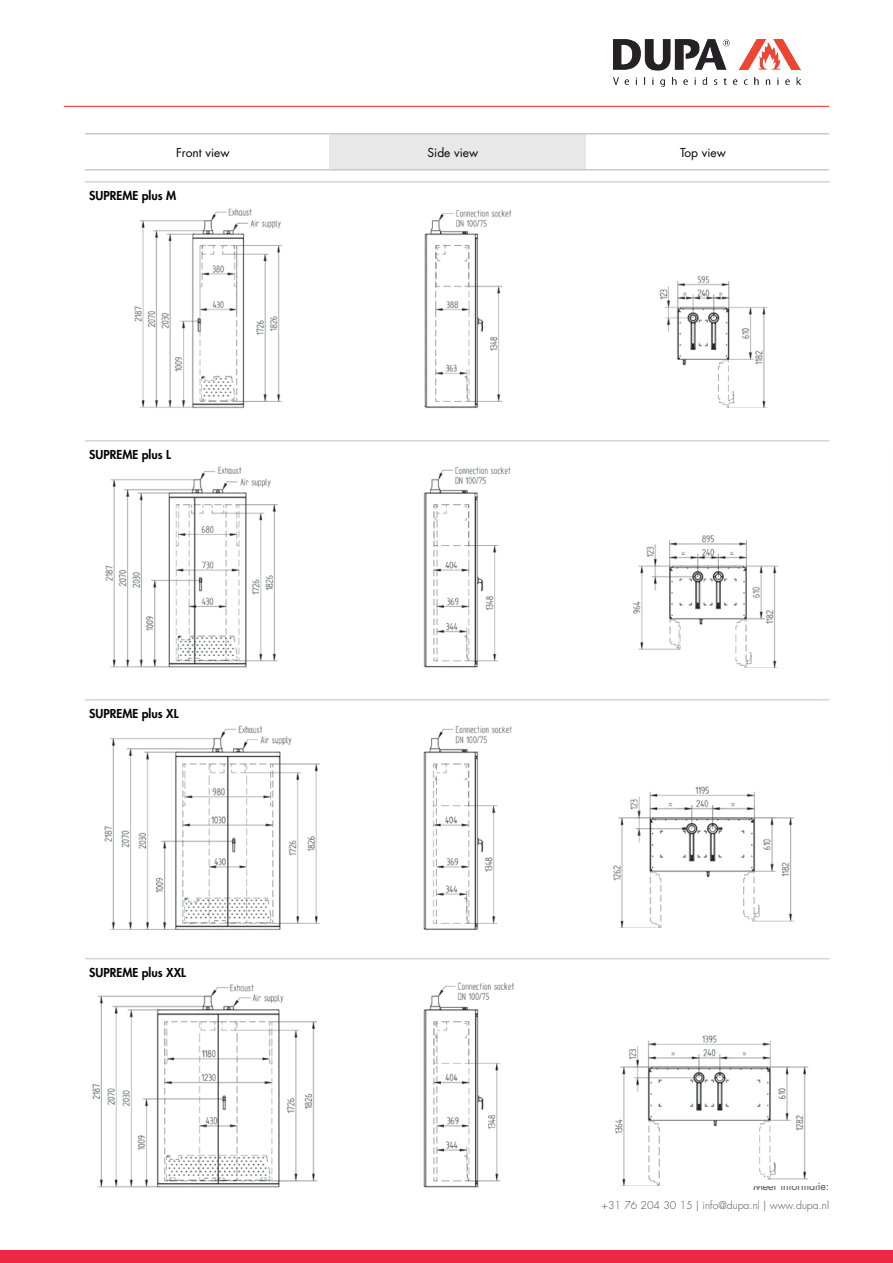
<style>
.page{position:relative;width:893px;height:1263px;background:#fff}
.page>*{position:absolute;margin:0;border:0;box-sizing:border-box;transform-origin:0 0}
.t1{font:800 12px "Futura Std";color:#030505}
.t2{font:12px "Futura Std";color:#030505}
.t3{font:300 10.5px "Futura Std";color:#4b4c4d}
.t4{font:10.5px "Futura Std";color:#4b4c4d}
</style>
<div class="page">
<div style="left:0;top:1250px;width:893px;height:13px;background:#ed2842"></div>
<hr style="left:64px;top:106px;width:765px;height:1px;background:#ee1d23">
<img style="left:613px;top:40px;width:187px;height:47px">
<img style="left:134px;top:208px;width:149px;height:201px">
<img style="left:424px;top:210px;width:88px;height:198px">
<img style="left:659px;top:276px;width:109px;height:132px">
<img style="left:105px;top:466px;width:173px;height:202px">
<img style="left:423px;top:466px;width:88px;height:202px">
<img style="left:633px;top:535px;width:146px;height:132px">
<img style="left:613px;top:786px;width:182px;height:141px">
<img style="left:104px;top:725px;width:216px;height:206px">
<img style="left:423px;top:725px;width:89px;height:205px">
<img style="left:92px;top:984px;width:225px;height:204px">
<img style="left:423px;top:982px;width:91px;height:206px">
<img style="left:615px;top:1035px;width:194px;height:151px">
<hr style="left:85px;top:181px;width:744px;height:2px;background:#d3d6d7">
<hr style="left:85px;top:440px;width:744px;height:1px;background:#d3d6d7">
<hr style="left:85px;top:699px;width:744px;height:1px;background:#d3d6d7">
<hr style="left:85px;top:958px;width:744px;height:1px;background:#d3d6d7">
<div style="left:329px;top:134px;width:256px;height:36px;background:#e8e8e9"></div>
<hr style="left:85px;top:133px;width:244px;height:2px;background:#c7cbcc">
<hr style="left:329px;top:133px;width:256px;height:2px;background:#c7cbcc">
<hr style="left:585px;top:133px;width:244px;height:2px;background:#c7cbcc">
<hr style="left:85px;top:169px;width:244px;height:2px;background:#c7cbcc">
<hr style="left:329px;top:169px;width:256px;height:2px;background:#c7cbcc">
<hr style="left:585px;top:169px;width:244px;height:2px;background:#c7cbcc">
<p class="t2" style="left:176px;top:145px;width:55px">Front view</p>
<p class="t2" style="left:427px;top:145px;width:52px">Side view</p>
<p class="t2" style="left:680px;top:145px;width:47px">Top view</p>
<p class="t1" style="left:89px;top:188px;width:88px">SUPREME plus M</p>
<p class="t1" style="left:89px;top:447px;width:83px">SUPREME plus L</p>
<p class="t1" style="left:89px;top:706px;width:91px">SUPREME plus XL</p>
<p class="t1" style="left:89px;top:965px;width:98px">SUPREME plus XXL</p>
<p class="t4" style="left:753px;top:1180px;width:77px">Meer informatie:</p>
<p class="t3" style="left:602px;top:1199px;width:229px">+31 76 204 30 15 | info@dupa.nl | www.dupa.nl</p>
</div>
